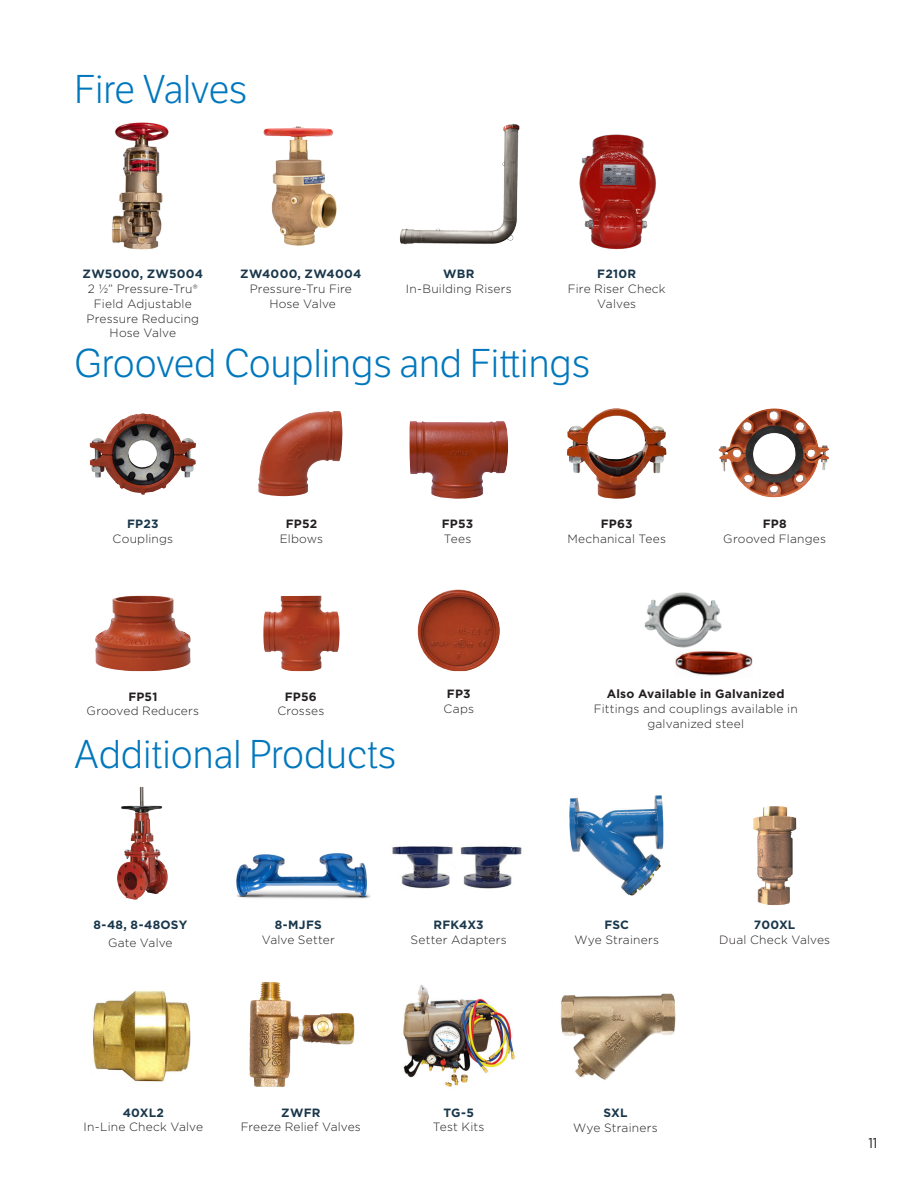
<style>
.page{position:relative;width:918px;height:1188px;background:#fff}
.page>*{position:absolute;margin:0;border:0;box-sizing:border-box;transform-origin:0 0}
.Header_26_26{font:300 39px "LFT Etica";color:#0077bd}
.t1{font:14.25px "Gotham Narrow";color:#231f20}
.Centered_Caption{font:300 12px/14.9px "Gotham";letter-spacing:.015em;color:#231f20;text-align:center}
.Centered_Caption-2{font:700 12px/18px "Gotham";letter-spacing:.015em;color:#1a374b;text-align:center}
.Centered_Caption-3{font:700 12px/14.9px "Gotham";color:#231f20}
.s1{font-weight:700;color:#1a374b}
.s2{font-weight:700}
.s3{font-weight:300}
.s4{font-weight:300;color:#231f20}
</style>
<div class="page">
<img style="left:112px;top:122px;width:57px;height:128px">
<img style="left:400px;top:124px;width:120px;height:121px">
<img style="left:263px;top:126px;width:74px;height:120px">
<img style="left:579px;top:134px;width:77px;height:115px">
<img style="left:417px;top:589px;width:83px;height:82px">
<img style="left:95px;top:595px;width:96px;height:76px">
<img style="left:263px;top:596px;width:77px;height:75px">
<img style="left:719px;top:430px;width:17px;height:42px">
<img style="left:567px;top:417px;width:87px;height:82px">
<img style="left:258px;top:411px;width:84px;height:85px">
<img style="left:409px;top:421px;width:99px;height:78px">
<img style="left:90px;top:413px;width:52px;height:80px">
<img style="left:675px;top:651px;width:78px;height:25px">
<img style="left:644px;top:592px;width:84px;height:62px">
<img style="left:135px;top:787px;width:5px;height:19px">
<img style="left:569px;top:795px;width:95px;height:101px">
<img style="left:560px;top:993px;width:116px;height:87px">
<img style="left:236px;top:853px;width:134px;height:46px">
<img style="left:392px;top:846px;width:130px;height:43px">
<img style="left:249px;top:982px;width:99px;height:105px">
<img style="left:753px;top:806px;width:43px;height:99px">
<img style="left:403px;top:985px;width:112px;height:102px">
<img style="left:93px;top:991px;width:98px;height:91px">
<p class="Header_26_26" style="left:74px;top:67px;width:175px">Fire Valves</p>
<p class="Centered_Caption" style="left:83px;top:266px;width:122px"><span class="s1">ZW5000, ZW5004<br></span>2 ½” Pressure-Tru®<br>Field Adjustable<br>Pressure Reducing<br>Hose Valve</p>
<p class="Centered_Caption" style="left:240px;top:266px;width:123px"><span class="s1">ZW4000, ZW4004<br></span>Pressure-Tru Fire<br>Hose Valve</p>
<p class="Centered_Caption" style="left:406px;top:266px;width:107px"><span class="s1">WBR<br></span>In-Building Risers</p>
<p class="Centered_Caption" style="left:568px;top:266px;width:99px"><span class="s1">F210R<br></span>Fire Riser Check<br>Valves</p>
<p class="Header_26_26" style="left:74px;top:342px;width:518px">Grooved Couplings and Fittings</p>
<p class="Centered_Caption" style="left:113px;top:516px;width:62px"><span class="s1">FP23<br></span>Couplings</p>
<p class="Centered_Caption" style="left:280px;top:516px;width:45px"><span class="s2">FP52<br></span>Elbows</p>
<p class="Centered_Caption-3" style="left:442px;top:516px;width:33px">FP53<br><span class="s3">Tees</span></p>
<p class="Centered_Caption" style="left:567px;top:516px;width:100px"><span class="s2">FP63<br></span>Mechanical Tees</p>
<p class="Centered_Caption" style="left:723px;top:516px;width:104px"><span class="s2">FP8<br></span>Grooved Flanges</p>
<p class="Centered_Caption" style="left:87px;top:689px;width:114px"><span class="s2">FP51<br></span>Grooved Reducers</p>
<p class="Centered_Caption" style="left:277px;top:689px;width:49px"><span class="s2">FP56<br></span>Crosses</p>
<p class="Header_26_26" style="left:74px;top:732px;width:324px">Additional Products</p>
<p class="Centered_Caption" style="left:444px;top:686px;width:32px;text-align:left"><span class="s2">FP3<br></span>Caps</p>
<p class="Centered_Caption" style="left:594px;top:686px;width:205px"><span class="s2">Also Available in Galvanized<br></span>Fittings and couplings available in galvanized steel</p>
<p class="Centered_Caption-2" style="left:93px;top:916px;width:95px">8-48, 8-48OSY<br><span class="s4">Gate Valve</span></p>
<p class="Centered_Caption" style="left:575px;top:917px;width:86px"><span class="s1">FSC<br></span>Wye Strainers</p>
<p class="Centered_Caption" style="left:262px;top:917px;width:75px"><span class="s1">8-MJFS<br></span>Valve Setter</p>
<p class="Centered_Caption" style="left:411px;top:917px;width:98px"><span class="s1">RFK4X3<br></span>Setter Adapters</p>
<p class="Centered_Caption" style="left:719px;top:917px;width:113px"><span class="s1">700XL<br></span>Dual Check Valves</p>
<p class="Centered_Caption" style="left:84px;top:1104px;width:121px"><span class="s1">40XL2<br></span>In-Line Check Valve</p>
<p class="Centered_Caption-2" style="left:603px;top:1103px;width:25px">SXL</p>
<p class="Centered_Caption" style="left:241px;top:1104px;width:122px"><span class="s1">ZWFR<br></span>Freeze Relief Valves</p>
<p class="Centered_Caption" style="left:433px;top:1104px;width:53px"><span class="s1">TG-5<br></span>Test Kits</p>
<p class="Centered_Caption" style="left:573px;top:1120px;width:86px">Wye Strainers</p>
<p class="t1" style="left:868px;top:1134px;width:11px">11</p>
</div>
